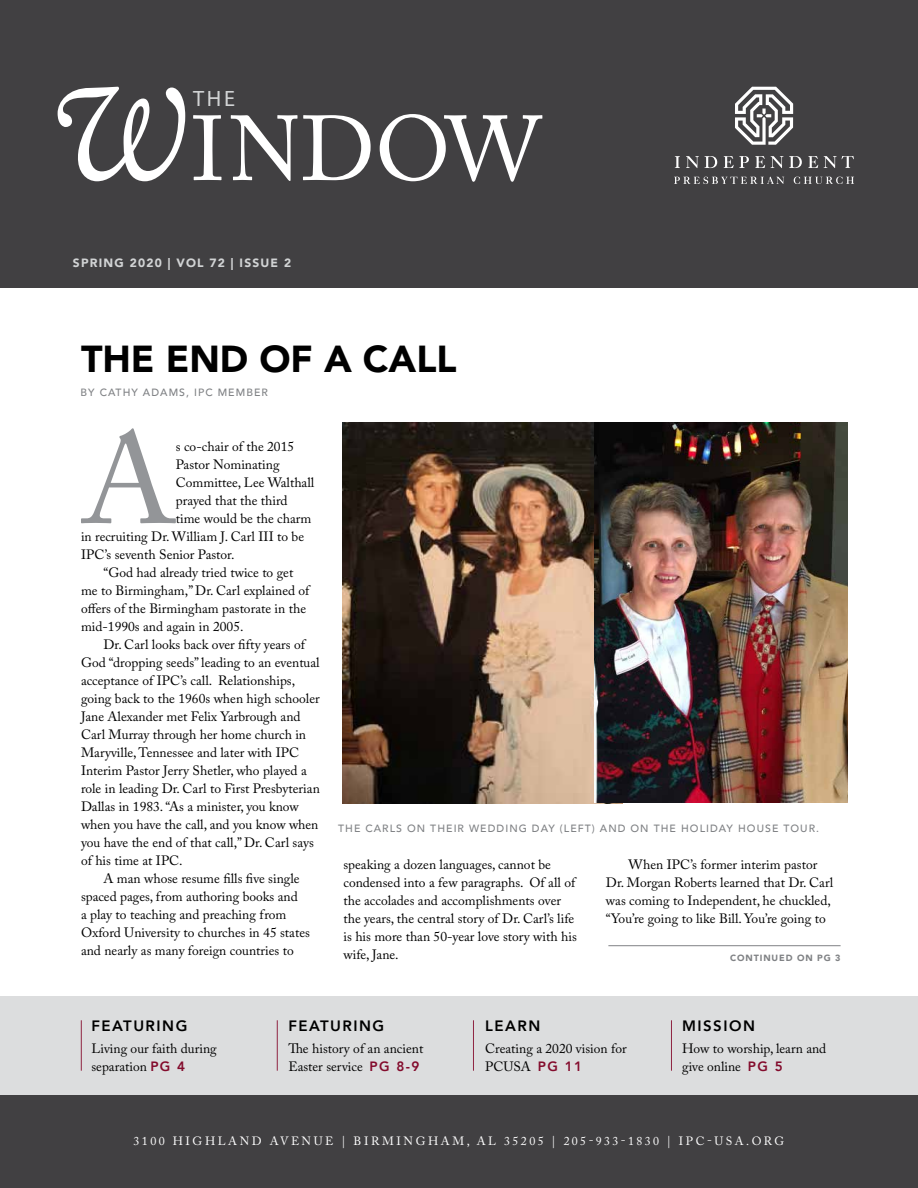
<style>
.page{position:relative;width:918px;height:1188px;background:#fff}
.page>*{position:absolute;margin:0;border:0;box-sizing:border-box;transform-origin:0 0}
.t1{font:127.5px "Adobe Caslon Pro";color:#939598}
.t2{font:900 37.5px "Avenir";color:#000}
.t3{font:22.35px "Myriad Pro";color:#d1d3d4}
.t4{font:800 15px "Avenir";letter-spacing:.1em;color:#000}
.t5{font:13.5px/18px "Adobe Caslon Pro";color:#000}
.t6{font:12px "Adobe Caslon Pro";letter-spacing:.215em;color:#fff}
.t7{font:900 12px "Avenir";letter-spacing:.1em;color:#d1d3d4}
.t8{font:500 10.5px "Avenir";letter-spacing:.1em;color:#808285}
.t9{font:900 9px "Avenir";letter-spacing:.1em;color:#808285}
.s1{font-family:"Avenir";font-weight:800;color:#830b2c}
</style>
<div class="page">
<div style="left:0;top:0;width:918px;height:288px;background:#414042"></div>
<div style="left:0;top:997px;width:918px;height:99px;background:#dcddde"></div>
<div style="left:0;top:1096px;width:918px;height:92px;background:#414042"></div>
<svg style="left:735px;top:87px;width:58px;height:58px"></svg>
<svg style="left:675px;top:156px;width:5px;height:12px"></svg>
<svg style="left:686px;top:156px;width:31px;height:12px"></svg>
<svg style="left:724px;top:156px;width:25px;height:12px"></svg>
<svg style="left:755px;top:156px;width:10px;height:12px"></svg>
<svg style="left:771px;top:156px;width:31px;height:12px"></svg>
<svg style="left:808px;top:156px;width:10px;height:12px"></svg>
<svg style="left:824px;top:156px;width:30px;height:12px"></svg>
<svg style="left:674px;top:176px;width:110px;height:8px"></svg>
<svg style="left:794px;top:177px;width:60px;height:7px"></svg>
<hr style="left:81px;top:1020px;width:1px;height:51px;background:#8f2341">
<hr style="left:277px;top:1020px;width:1px;height:51px;background:#8f2341">
<hr style="left:473px;top:1020px;width:1px;height:51px;background:#8f2341">
<hr style="left:671px;top:1020px;width:1px;height:51px;background:#8f2341">
<img style="left:342px;top:422px;width:281px;height:381px">
<hr style="left:608px;top:945px;width:233px;height:1px;background:#808285">
<svg style="left:58px;top:87px;width:484px;height:95px"></svg>
<img style="left:595px;top:422px;width:253px;height:380px">
<h3 class="t3" style="left:193px;top:85px;width:43px">THE</h3>
<p class="t7" style="left:73px;top:253px;width:220px">SPRING 2020 | VOL 72 | ISSUE 2</p>
<h2 class="t2" style="left:81px;top:327px;width:377px">THE END OF A CALL</h2>
<p class="t8" style="left:81px;top:383px;width:189px">BY CATHY ADAMS, IPC MEMBER</p>
<h1 class="t1" style="left:81px;top:404px;width:96px">A</h1>
<p class="t5" style="left:176px;top:437px;width:120px">s co-chair of the 2015</p>
<p class="t5" style="left:176px;top:455px;width:105px">Pastor Nominating</p>
<p class="t5" style="left:176px;top:473px;width:140px">Committee, Lee Walthall</p>
<p class="t5" style="left:176px;top:491px;width:113px">prayed that the third</p>
<p class="t5" style="left:176px;top:509px;width:137px">time would be the charm</p>
<p class="t5" style="left:81px;top:527px;width:225px">in recruiting Dr. William J. Carl III to be</p>
<p class="t5" style="left:81px;top:545px;width:155px">IPC’s seventh Senior Pastor.</p>
<p class="t5" style="left:104px;top:563px;width:191px">“God had already tried twice to get</p>
<p class="t5" style="left:81px;top:581px;width:230px">me to Birmingham,” Dr. Carl explained of</p>
<p class="t5" style="left:81px;top:599px;width:227px">offers of the Birmingham pastorate in the</p>
<p class="t5" style="left:81px;top:617px;width:164px">mid-1990s and again in 2005.</p>
<p class="t5" style="left:104px;top:635px;width:203px">Dr. Carl looks back over fifty years of</p>
<p class="t5" style="left:81px;top:653px;width:240px">God “dropping seeds” leading to an eventual</p>
<p class="t5" style="left:81px;top:671px;width:216px">acceptance of IPC’s call. Relationships,</p>
<p class="t5" style="left:81px;top:689px;width:240px">going back to the 1960s when high schooler</p>
<p class="t5" style="left:81px;top:707px;width:221px">Jane Alexander met Felix Yarbrough and</p>
<p class="t5" style="left:81px;top:725px;width:227px">Carl Murray through her home church in</p>
<p class="t5" style="left:81px;top:743px;width:220px">Maryville, Tennessee and later with IPC</p>
<p class="t5" style="left:81px;top:761px;width:227px">Interim Pastor Jerry Shetler, who played a</p>
<p class="t5" style="left:81px;top:779px;width:240px">role in leading Dr. Carl to First Presbyterian</p>
<p class="t5" style="left:81px;top:797px;width:219px">Dallas in 1983. “As a minister, you know</p>
<p class="t5" style="left:81px;top:815px;width:239px">when you have the call, and you know when</p>
<p class="t5" style="left:81px;top:833px;width:234px">you have the end of that call,” Dr. Carl says</p>
<p class="t5" style="left:81px;top:851px;width:103px">of his time at IPC.</p>
<p class="t5" style="left:104px;top:869px;width:198px">A man whose resume fills five single</p>
<p class="t5" style="left:81px;top:887px;width:218px">spaced pages, from authoring books and</p>
<p class="t5" style="left:81px;top:905px;width:207px">a play to teaching and preaching from</p>
<p class="t5" style="left:81px;top:923px;width:230px">Oxford University to churches in 45 states</p>
<p class="t5" style="left:81px;top:941px;width:214px">and nearly as many foreign countries to</p>
<p class="t8" style="left:338px;top:819px;width:483px">THE CARLS ON THEIR WEDDING DAY (LEFT) AND ON THE HOLIDAY HOUSE TOUR.</p>
<p class="t5" style="left:343px;top:855px;width:235px">speaking a dozen languages, cannot be condensed into a few paragraphs. Of all of the accolades and accomplishments over the years, the central story of Dr. Carl’s life is his more than 50-year love story with his wife, Jane.</p>
<p class="t5" style="left:606px;top:856px;width:229px;text-align:center">When IPC’s former interim pastor<br>Dr. Morgan Roberts learned that Dr. Carl was coming to Independent, he chuckled, “You’re going to like Bill. You’re going to</p>
<p class="t9" style="left:730px;top:950px;width:112px">CONTINUED ON PG 3</p>
<p class="t4" style="left:92px;top:1014px;width:97px">FEATURING</p>
<p class="t5" style="left:92px;top:1039px;width:127px">Living our faith during separation <span class="s1">PG 4</span></p>
<p class="t4" style="left:288px;top:1014px;width:97px">FEATURING</p>
<p class="t5" style="left:288px;top:1039px;width:136px">The history of an ancient<br>Easter service <span class="s1">PG 8-9</span></p>
<p class="t4" style="left:485px;top:1014px;width:57px">LEARN</p>
<p class="t5" style="left:485px;top:1039px;width:143px">Creating a 2020 vision for<br>PCUSA <span class="s1">PG 11</span></p>
<p class="t4" style="left:682px;top:1014px;width:74px">MISSION</p>
<p class="t5" style="left:682px;top:1039px;width:146px">How to worship, learn and give online <span class="s1">PG 5</span></p>
<p class="t6" style="left:134px;top:1134px;width:652px">3100 HIGHLAND AVENUE | BIRMINGHAM, AL 35205 | 205-933-1830 | IPC-USA.ORG</p>
</div>
